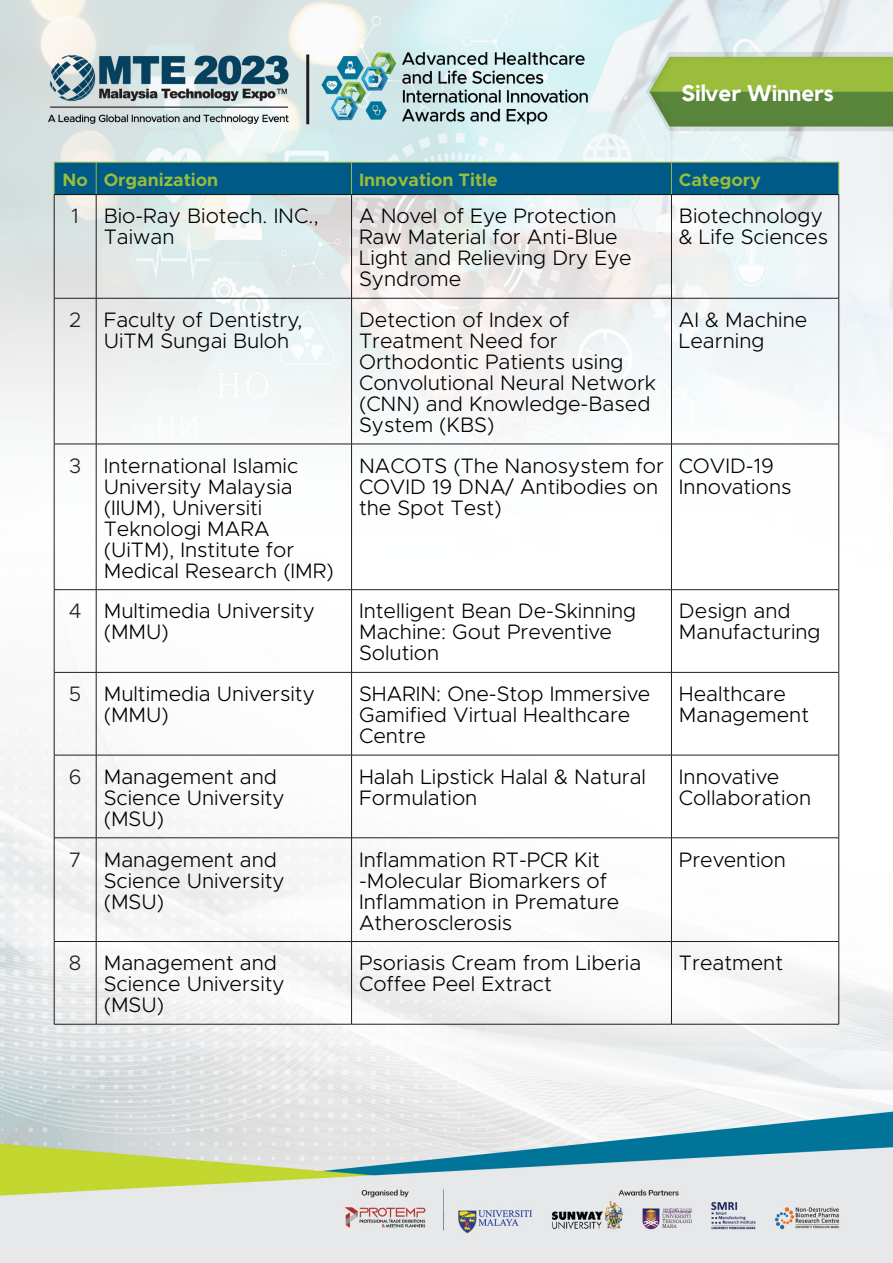
<style>
.page{position:relative;width:893px;height:1263px;background:#fff}
.page>*{position:absolute;margin:0;border:0;box-sizing:border-box;transform-origin:0 0}
.t1{font:700 22.5px "Kollektif";letter-spacing:-.005em;color:#fff}
.t2{font:300 21px/21px "Metropolis";color:#000}
.t3{font:700 18px "Metropolis";color:#99bc3a}
.s1{color:#231f20}
</style>
<div class="page">
<img style="left:0;top:0;width:893px;height:1263px">
<div style="left:55px;top:163px;width:783px;height:31px;background:#005a88"></div>
<hr style="left:54px;top:162px;width:42px;height:1px;background:#99bc3a">
<hr style="left:54px;top:162px;width:1px;height:32px;background:#99bc3a">
<hr style="left:96px;top:162px;width:255px;height:1px;background:#99bc3a">
<hr style="left:96px;top:162px;width:1px;height:32px;background:#99bc3a">
<hr style="left:351px;top:162px;width:320px;height:1px;background:#99bc3a">
<hr style="left:351px;top:162px;width:1px;height:32px;background:#99bc3a">
<hr style="left:671px;top:162px;width:168px;height:1px;background:#99bc3a">
<hr style="left:671px;top:162px;width:1px;height:32px;background:#99bc3a">
<hr style="left:838px;top:162px;width:1px;height:32px;background:#99bc3a">
<hr style="left:54px;top:194px;width:42px;height:1px;background:#231f20">
<hr style="left:54px;top:195px;width:1px;height:103px;background:#231f20">
<hr style="left:96px;top:194px;width:256px;height:1px;background:#231f20">
<hr style="left:96px;top:195px;width:1px;height:103px;background:#231f20">
<hr style="left:352px;top:194px;width:319px;height:1px;background:#231f20">
<hr style="left:351px;top:195px;width:1px;height:103px;background:#231f20">
<hr style="left:671px;top:194px;width:168px;height:1px;background:#231f20">
<hr style="left:671px;top:195px;width:1px;height:103px;background:#231f20">
<hr style="left:838px;top:195px;width:1px;height:103px;background:#231f20">
<hr style="left:54px;top:298px;width:42px;height:1px;background:#231f20">
<hr style="left:54px;top:298px;width:1px;height:146px;background:#231f20">
<hr style="left:96px;top:298px;width:256px;height:1px;background:#231f20">
<hr style="left:96px;top:298px;width:1px;height:146px;background:#231f20">
<hr style="left:352px;top:298px;width:319px;height:1px;background:#231f20">
<hr style="left:351px;top:298px;width:1px;height:146px;background:#231f20">
<hr style="left:671px;top:298px;width:168px;height:1px;background:#231f20">
<hr style="left:671px;top:298px;width:1px;height:146px;background:#231f20">
<hr style="left:838px;top:298px;width:1px;height:146px;background:#231f20">
<hr style="left:54px;top:444px;width:42px;height:1px;background:#231f20">
<hr style="left:54px;top:444px;width:1px;height:145px;background:#231f20">
<hr style="left:96px;top:444px;width:256px;height:1px;background:#231f20">
<hr style="left:96px;top:444px;width:1px;height:145px;background:#231f20">
<hr style="left:352px;top:444px;width:319px;height:1px;background:#231f20">
<hr style="left:351px;top:444px;width:1px;height:145px;background:#231f20">
<hr style="left:671px;top:444px;width:168px;height:1px;background:#231f20">
<hr style="left:671px;top:444px;width:1px;height:145px;background:#231f20">
<hr style="left:838px;top:444px;width:1px;height:145px;background:#231f20">
<hr style="left:54px;top:589px;width:42px;height:1px;background:#231f20">
<hr style="left:54px;top:590px;width:1px;height:82px;background:#231f20">
<hr style="left:96px;top:589px;width:256px;height:1px;background:#231f20">
<hr style="left:96px;top:590px;width:1px;height:82px;background:#231f20">
<hr style="left:352px;top:589px;width:319px;height:1px;background:#231f20">
<hr style="left:351px;top:590px;width:1px;height:82px;background:#231f20">
<hr style="left:671px;top:589px;width:168px;height:1px;background:#231f20">
<hr style="left:671px;top:590px;width:1px;height:82px;background:#231f20">
<hr style="left:838px;top:590px;width:1px;height:82px;background:#231f20">
<hr style="left:54px;top:672px;width:42px;height:1px;background:#231f20">
<hr style="left:54px;top:672px;width:1px;height:83px;background:#231f20">
<hr style="left:96px;top:672px;width:256px;height:1px;background:#231f20">
<hr style="left:96px;top:672px;width:1px;height:83px;background:#231f20">
<hr style="left:352px;top:672px;width:319px;height:1px;background:#231f20">
<hr style="left:351px;top:672px;width:1px;height:83px;background:#231f20">
<hr style="left:671px;top:672px;width:168px;height:1px;background:#231f20">
<hr style="left:671px;top:672px;width:1px;height:83px;background:#231f20">
<hr style="left:838px;top:672px;width:1px;height:83px;background:#231f20">
<hr style="left:54px;top:755px;width:42px;height:1px;background:#231f20">
<hr style="left:54px;top:755px;width:1px;height:83px;background:#231f20">
<hr style="left:96px;top:755px;width:256px;height:1px;background:#231f20">
<hr style="left:96px;top:755px;width:1px;height:83px;background:#231f20">
<hr style="left:352px;top:755px;width:319px;height:1px;background:#231f20">
<hr style="left:351px;top:755px;width:1px;height:83px;background:#231f20">
<hr style="left:671px;top:755px;width:168px;height:1px;background:#231f20">
<hr style="left:671px;top:755px;width:1px;height:83px;background:#231f20">
<hr style="left:838px;top:755px;width:1px;height:83px;background:#231f20">
<hr style="left:54px;top:837px;width:42px;height:1px;background:#231f20">
<hr style="left:54px;top:838px;width:1px;height:103px;background:#231f20">
<hr style="left:96px;top:837px;width:256px;height:1px;background:#231f20">
<hr style="left:96px;top:838px;width:1px;height:103px;background:#231f20">
<hr style="left:352px;top:837px;width:319px;height:1px;background:#231f20">
<hr style="left:351px;top:838px;width:1px;height:103px;background:#231f20">
<hr style="left:671px;top:837px;width:168px;height:1px;background:#231f20">
<hr style="left:671px;top:838px;width:1px;height:103px;background:#231f20">
<hr style="left:838px;top:838px;width:1px;height:103px;background:#231f20">
<hr style="left:54px;top:941px;width:42px;height:1px;background:#231f20">
<hr style="left:54px;top:942px;width:1px;height:82px;background:#231f20">
<hr style="left:96px;top:941px;width:256px;height:1px;background:#231f20">
<hr style="left:96px;top:942px;width:1px;height:82px;background:#231f20">
<hr style="left:352px;top:941px;width:319px;height:1px;background:#231f20">
<hr style="left:351px;top:942px;width:1px;height:82px;background:#231f20">
<hr style="left:671px;top:941px;width:168px;height:1px;background:#231f20">
<hr style="left:671px;top:942px;width:1px;height:82px;background:#231f20">
<hr style="left:838px;top:942px;width:1px;height:82px;background:#231f20">
<hr style="left:54px;top:1024px;width:42px;height:1px;background:#231f20">
<hr style="left:96px;top:1024px;width:256px;height:1px;background:#231f20">
<hr style="left:352px;top:1024px;width:319px;height:1px;background:#231f20">
<hr style="left:671px;top:1024px;width:168px;height:1px;background:#231f20">
<p class="t1" style="left:681px;top:80px;width:154px">Silver Winners</p>
<p class="t3" style="left:63px;top:168px;width:157px">No Organization</p>
<p class="t3" style="left:359px;top:168px;width:140px">Innovation Title</p>
<p class="t3" style="left:679px;top:168px;width:84px">Category</p>
<p class="t2" style="left:104px;top:205px;width:217px;text-indent:-32px"><span class="s1">1</span> Bio-Ray Biotech. INC.,<br>Taiwan</p>
<p class="t2" style="left:359px;top:205px;width:274px">A Novel of Eye Protection<br>Raw Material for Anti-Blue<br>Light and Relieving Dry Eye<br>Syndrome</p>
<p class="t2" style="left:679px;top:205px;width:151px">Biotechnology &amp; Life Sciences</p>
<p class="t2" style="left:104px;top:309px;width:200px;text-indent:-35px"><span class="s1">2</span> Faculty of Dentistry,<br>UiTM Sungai Buloh</p>
<p class="t2" style="left:359px;top:309px;width:298px">Detection of Index of<br>Treatment Need for<br>Orthodontic Patients using<br>Convolutional Neural Network (CNN) and Knowledge-Based<br>System (KBS)</p>
<p class="t2" style="left:679px;top:309px;width:130px">AI &amp; Machine<br>Learning</p>
<p class="t2" style="left:104px;top:455px;width:232px;text-indent:-35px"><span class="s1">3</span> International Islamic<br>University Malaysia (IIUM), Universiti<br>Teknologi MARA (UiTM), Institute for<br>Medical Research (IMR)</p>
<p class="t2" style="left:359px;top:455px;width:306px">NACOTS (The Nanosystem for<br>COVID 19 DNA/ Antibodies on the Spot Test)</p>
<p class="t2" style="left:679px;top:455px;width:114px">COVID-19<br>Innovations</p>
<p class="t2" style="left:104px;top:601px;width:213px;text-indent:-35px"><span class="s1">4</span> Multimedia University (MMU)</p>
<p class="t2" style="left:359px;top:601px;width:279px">Intelligent Bean De-Skinning<br>Machine: Gout Preventive<br>Solution</p>
<p class="t2" style="left:679px;top:601px;width:143px">Design and<br>Manufacturing</p>
<p class="t2" style="left:104px;top:683px;width:213px;text-indent:-35px"><span class="s1">5</span> Multimedia University (MMU)</p>
<p class="t2" style="left:359px;top:683px;width:293px">SHARIN: One-Stop Immersive<br>Gamified Virtual Healthcare<br>Centre</p>
<p class="t2" style="left:679px;top:683px;width:132px">Healthcare<br>Management</p>
<p class="t2" style="left:104px;top:766px;width:183px;text-indent:-35px"><span class="s1">6</span> Management and<br>Science University (MSU)</p>
<p class="t2" style="left:359px;top:766px;width:289px">Halah Lipstick Halal &amp; Natural<br>Formulation</p>
<p class="t2" style="left:679px;top:766px;width:134px">Innovative<br>Collaboration</p>
<p class="t2" style="left:104px;top:849px;width:183px;text-indent:-35px"><span class="s1">7</span> Management and<br>Science University (MSU)</p>
<p class="t2" style="left:359px;top:849px;width:262px">Inflammation RT-PCR Kit -Molecular Biomarkers of<br>Inflammation in Premature<br>Atherosclerosis</p>
<p class="t2" style="left:679px;top:849px;width:109px">Prevention</p>
<p class="t2" style="left:104px;top:952px;width:183px;text-indent:-35px"><span class="s1">8</span> Management and<br>Science University (MSU)</p>
<p class="t2" style="left:359px;top:952px;width:284px">Psoriasis Cream from Liberia<br>Coffee Peel Extract</p>
<p class="t2" style="left:679px;top:952px;width:106px">Treatment</p>
</div>
